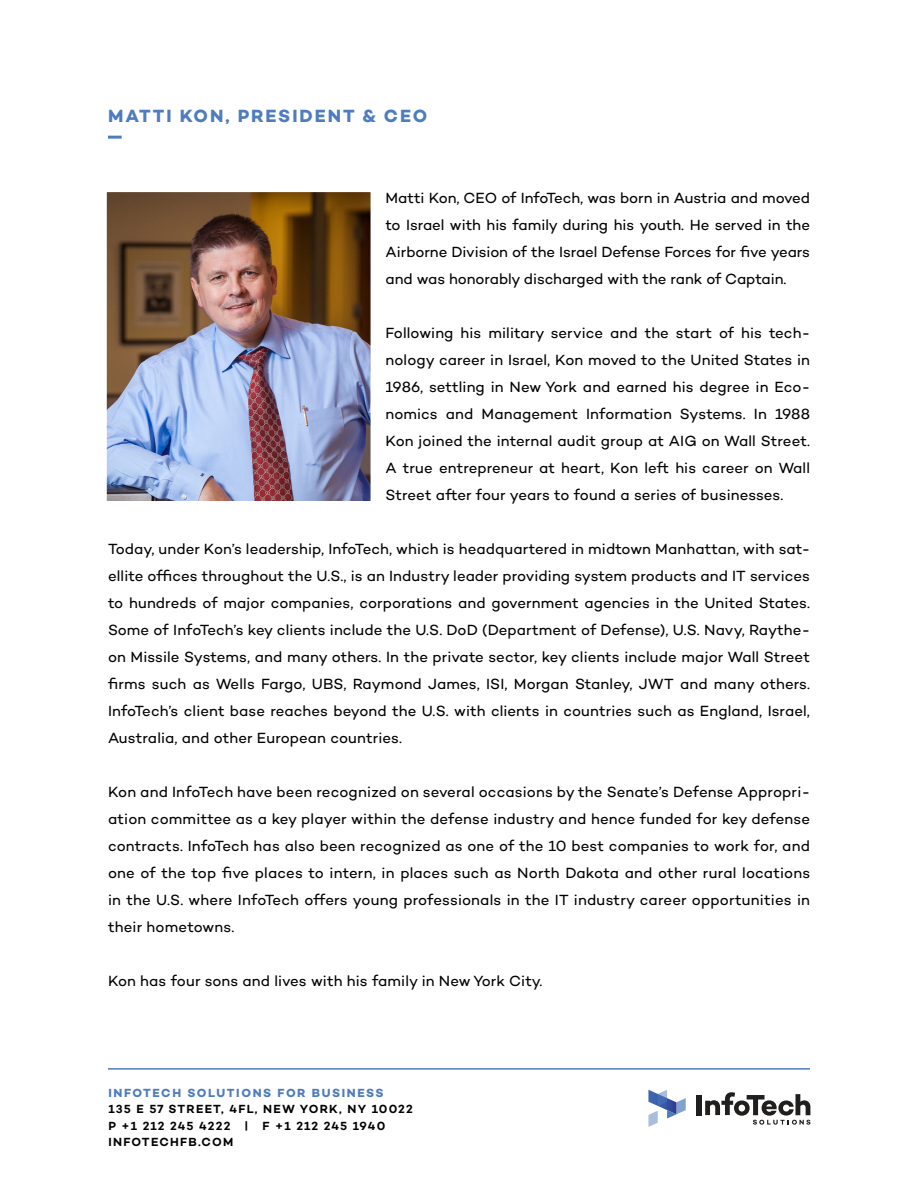
<style>
.page{position:relative;width:918px;height:1188px;background:#fff}
.page>*{position:absolute;margin:0;border:0;box-sizing:border-box;transform-origin:0 0}
.t1{font:700 18px "Campton";letter-spacing:.105em;color:#4e7cbe}
.t2{font:15px/27px "Campton";letter-spacing:.005em;color:#000;text-align:justify}
.t3{font:600 12px/16.5px "Campton";letter-spacing:.1em;color:#000}
.t4{font:700 12px "Campton";letter-spacing:.13em;color:#4e7cbe}
</style>
<div class="page">
<svg style="left:648px;top:1090px;width:38px;height:37px"></svg>
<svg style="left:705px;top:1092px;width:105px;height:33px"></svg>
<div style="left:697px;top:1095px;width:5px;height:20px;background:#211e1e"></div>
<hr style="left:108px;top:1068px;width:702px;height:2px;background:#4e7cbe">
<img style="left:106px;top:192px;width:265px;height:309px">
<hr style="left:108px;top:136px;width:14px;height:3px;background:#4e7cbe">
<p class="t1" style="left:108px;top:105px;width:321px">MATTI KON, PRESIDENT &amp; CEO</p>
<p class="t2" style="left:386px;top:184px;width:426px">Matti Kon, CEO of InfoTech, was born in Austria and moved to Israel with his family during his youth. He served in the Airborne Division of the Israel Defense Forces for five years and was honorably discharged with the rank of Captain.</p>
<p class="t2" style="left:386px;top:319px;width:426px">Following his military service and the start of his tech&shy;nology career in Israel, Kon moved to the United States in 1986, settling in New York and earned his degree in Eco&shy;nomics and Management Information Systems. In 1988<br>Kon joined the internal audit group at AIG on Wall Street.<br>A true entrepreneur at heart, Kon left his career on Wall Street after four years to found a series of businesses.</p>
<p class="t2" style="left:108px;top:535px;width:704px">Today, under Kon’s leadership, InfoTech, which is headquartered in midtown Manhattan, with sat&shy;ellite offices throughout the U.S., is an Industry leader providing system products and IT services to hundreds of major companies, corporations and government agencies in the United States.<br>Some of InfoTech’s key clients include the U.S. DoD (Department of Defense), U.S. Navy, Raythe&shy;on Missile Systems, and many others. In the private sector, key clients include major Wall Street firms such as Wells Fargo, UBS, Raymond James, ISI, Morgan Stanley, JWT and many others.<br>InfoTech’s client base reaches beyond the U.S. with clients in countries such as England, Israel, Australia, and other European countries.</p>
<p class="t2" style="left:108px;top:778px;width:704px">Kon and InfoTech have been recognized on several occasions by the Senate’s Defense Appropri&shy;ation committee as a key player within the defense industry and hence funded for key defense contracts. InfoTech has also been recognized as one of the 10 best companies to work for, and one of the top five places to intern, in places such as North Dakota and other rural locations in the U.S. where InfoTech offers young professionals in the IT industry career opportunities in their hometowns.</p>
<p class="t2" style="left:108px;top:967px;width:436px">Kon has four sons and lives with his family in New York City.</p>
<p class="t4" style="left:108px;top:1085px;width:277px">INFOTECH SOLUTIONS FOR BUSINESS</p>
<p class="t3" style="left:108px;top:1101px;width:306px">135 E 57 STREET, 4FL, NEW YORK, NY 10022<br>P +1 212 245 4222 | F +1 212 245 1940<br>INFOTECHFB.COM</p>
</div>
